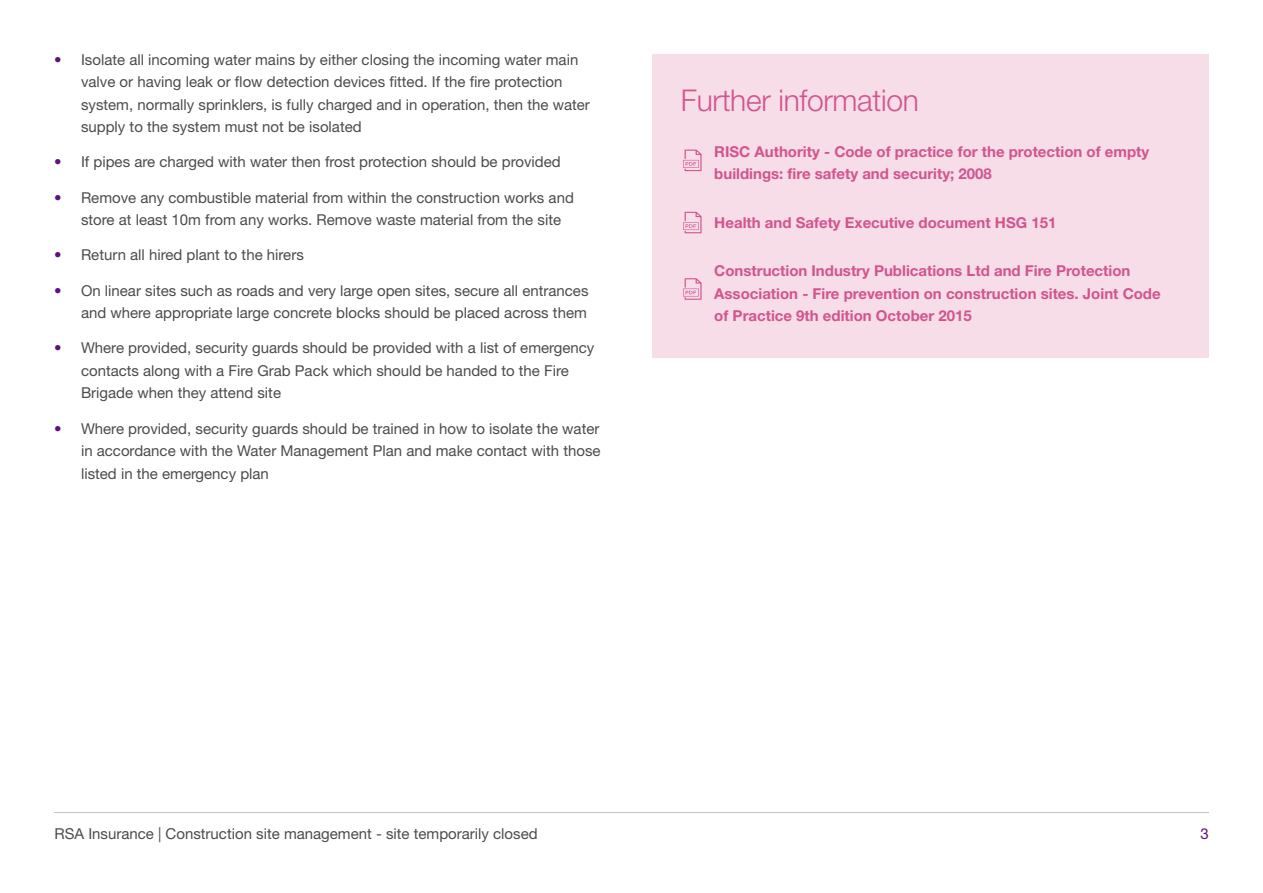
<style>
.page{position:relative;width:1263px;height:893px;background:#fff}
.page>*{position:absolute;margin:0;border:0;box-sizing:border-box;transform-origin:0 0}
.t1{font:300 30px "Helvetica Neue LT Pro";letter-spacing:-.01em;color:#d2548e}
.t2{font:15px/22.5px "Helvetica Neue LT Pro";color:#4d4b4c}
.t3{font:700 15px/22.5px "Helvetica Neue LT Pro";color:#d2548e}
.t4{font:15px "Helvetica Neue LT Pro";color:#5c1280}
.s1{color:#5c1280}
</style>
<div class="page">
<div style="left:652px;top:54px;width:557px;height:304px;background:#f6dde8"></div>
<svg style="left:683px;top:150px;width:18px;height:21px"></svg>
<svg style="left:683px;top:212px;width:18px;height:21px"></svg>
<svg style="left:683px;top:278px;width:18px;height:22px"></svg>
<hr style="left:54px;top:812px;width:1155px;height:1px;background:#c4c0c2">
<p class="t2" style="left:81px;top:48px;width:510px;text-indent:-27px"><span class="s1">•</span> Isolate all incoming water mains by either closing the incoming water main valve or having leak or flow detection devices fitted. If the fire protection system, normally sprinklers, is fully charged and in operation, then the water supply to the system must not be isolated</p>
<p class="t2" style="left:54px;top:151px;width:508px"><span class="s1">•</span> If pipes are charged with water then frost protection should be provided</p>
<p class="t2" style="left:81px;top:186px;width:494px;text-indent:-27px"><span class="s1">•</span> Remove any combustible material from within the construction works and store at least 10m from any works. Remove waste material from the site</p>
<p class="t2" style="left:54px;top:244px;width:251px"><span class="s1">•</span> Return all hired plant to the hirers</p>
<p class="t2" style="left:54px;top:279px;width:536px;text-align:right"><span class="s1">•</span> On linear sites such as roads and very large open sites, secure all entrances and where appropriate large concrete blocks should be placed across them</p>
<p class="t2" style="left:81px;top:337px;width:515px;text-indent:-27px"><span class="s1">•</span> Where provided, security guards should be provided with a list of emergency contacts along with a Fire Grab Pack which should be handed to the Fire<br>Brigade when they attend site</p>
<p class="t2" style="left:81px;top:417px;width:521px;text-align:justify;text-indent:-27px"><span class="s1">•</span> Where provided, security guards should be trained in how to isolate the water in accordance with the Water Management Plan and make contact with those listed in the emergency plan</p>
<h1 class="t1" style="left:681px;top:82px;width:239px">Further information</h1>
<p class="t3" style="left:714px;top:140px;width:436px">RISC Authority - Code of practice for the protection of empty buildings: fire safety and security; 2008</p>
<p class="t3" style="left:714px;top:211px;width:343px">Health and Safety Executive document HSG 151</p>
<p class="t3" style="left:714px;top:259px;width:448px">Construction Industry Publications Ltd and Fire Protection<br>Association - Fire prevention on construction sites. Joint Code of Practice 9th edition October 2015</p>
<p class="t2" style="left:55px;top:822px;width:485px">RSA Insurance | Construction site management - site temporarily closed</p>
<p class="t4" style="left:1200px;top:824px;width:10px">3</p>
</div>
